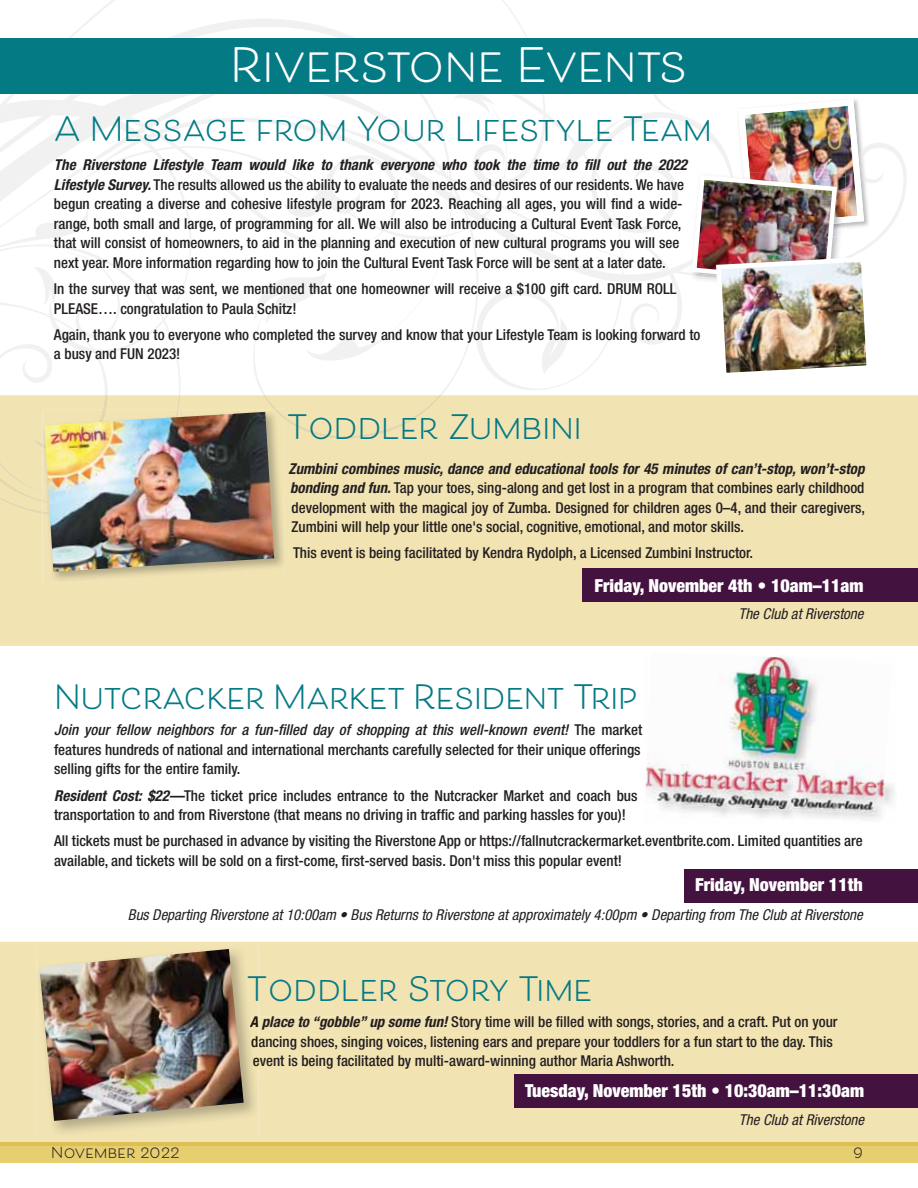
<style>
.page{position:relative;width:918px;height:1188px;background:#fff}
.page>*{position:absolute;margin:0;border:0;box-sizing:border-box;transform-origin:0 0}
.t1{font:700 46.5px "Beloved Sans Basic";color:#fff}
.t2{font:700 33px "Beloved Sans Basic";letter-spacing:-.005em;color:#037a84}
.t3{font:900 condensed 18px "Helvetica Neue";color:#fff}
.t4{font:500 condensed 15px/19.5px "Helvetica Neue";color:#231f20}
.t5{font:italic condensed 15px "Helvetica Neue";color:#231f20}
.t6{font:700 15px "Beloved Sans Basic";letter-spacing:.02em;color:#231f20}
.s1{font-weight:700;font-style:italic}
.s2{font-style:italic}
.s3{font-weight:700;font-style:italic;color:#1c1708}
.s4{color:#1c1708}
</style>
<div class="page">
<svg style="left:254px;top:282px;width:227px;height:113px"></svg>
<svg style="left:0;top:187px;width:452px;height:154px"></svg>
<svg style="left:0;top:0;width:541px;height:187px"></svg>
<svg style="left:77px;top:105px;width:434px;height:103px"></svg>
<svg style="left:454px;top:93px;width:41px;height:19px"></svg>
<svg style="left:94px;top:112px;width:447px;height:170px"></svg>
<svg style="left:264px;top:114px;width:643px;height:161px"></svg>
<div style="left:0;top:1142px;width:918px;height:21px;background:#e7ce6f"></div>
<div style="left:0;top:38px;width:918px;height:55px;background:#037a84"></div>
<div style="left:0;top:395px;width:918px;height:251px;background:#f2e3b3"></div>
<svg style="left:0;top:208px;width:182px;height:306px"></svg>
<img style="left:42px;top:410px;width:243px;height:172px">
<img style="left:42px;top:410px;width:64px;height:42px">
<svg style="left:263px;top:395px;width:179px;height:44px;background:#f1e2b3"></svg>
<img style="left:44px;top:412px;width:230px;height:160px">
<div style="left:582px;top:568px;width:336px;height:34px;background:#43123e"></div>
<div style="left:0;top:942px;width:918px;height:200px;background:#f2e3b3"></div>
<hr style="left:0;top:1142px;width:918px;height:4px;background:#ddbf57">
<svg style="left:259px;top:1016px;width:190px;height:14px;background:#f2e3b4"></svg>
<div style="left:259px;top:1036px;width:574px;height:13px;background:#f2e3b3"></div>
<div style="left:259px;top:1055px;width:415px;height:14px;background:#f2e3b3"></div>
<div style="left:259px;top:976px;width:332px;height:26px;background:#f2e3b3"></div>
<div style="left:685px;top:869px;width:233px;height:33px;background:#43123e"></div>
<img style="left:645px;top:654px;width:247px;height:160px">
<div style="left:514px;top:1074px;width:404px;height:33px;background:#43123e"></div>
<img style="left:36px;top:946px;width:223px;height:190px">
<img style="left:249px;top:1016px;width:10px;height:14px">
<svg style="left:252px;top:1036px;width:7px;height:13px"></svg>
<img style="left:253px;top:1055px;width:6px;height:14px">
<img style="left:248px;top:976px;width:11px;height:26px">
<img style="left:39px;top:949px;width:205px;height:172px">
<img style="left:541px;top:93px;width:333px;height:287px">
<h1 class="t1" style="left:230px;top:39px;width:459px">Riverstone Events</h1>
<h2 class="t2" style="left:54px;top:111px;width:660px">A Message from Your Lifestyle Team</h2>
<p class="t4" style="left:54px;top:157px;width:638px"><span class="s1">The Riverstone Lifestyle Team would like to thank everyone who took the time to fill out the 2022<br>Lifestyle Survey.</span>The results allowed us the ability to evaluate the needs and desires of our residents. We have begun creating a diverse and cohesive lifestyle program for 2023. Reaching all ages, you will find a wide&shy;range, both small and large, of programming for all. We will also be introducing a Cultural Event Task Force, that will consist of homeowners, to aid in the planning and execution of new cultural programs you will see next year. More information regarding how to join the Cultural Event Task Force will be sent at a later date.</p>
<p class="t4" style="left:54px;top:281px;width:624px">In the survey that was sent, we mentioned that one homeowner will receive a $100 gift card. DRUM ROLL<br>PLEASE…. congratulation to Paula Schitz!</p>
<p class="t4" style="left:54px;top:327px;width:648px">Again, thank you to everyone who completed the survey and know that your Lifestyle Team is looking forward to a busy and FUN 2023!</p>
<h2 class="t2" style="left:287px;top:408px;width:296px">Toddler Zumbini</h2>
<p class="t4" style="left:289px;top:460px;width:580px"><span class="s1">Zumbini combines music, dance and educational tools for 45 minutes of can’t-stop, won’t-stop bonding and fun.</span>Tap your toes, sing-along and get lost in a program that combines early childhood development with the magical joy of Zumba. Designed for children ages 0–4, and their caregivers, Zumbini will help your little one's social, cognitive, emotional, and motor skills.</p>
<p class="t4" style="left:293px;top:545px;width:462px">This event is being facilitated by Kendra Rydolph, a Licensed Zumbini Instructor.</p>
<p class="t3" style="left:595px;top:579px;width:270px">Friday, November 4th • 10am–11am</p>
<p class="t5" style="left:738px;top:609px;width:127px">The Club at Riverstone</p>
<h2 class="t2" style="left:54px;top:678px;width:585px">Nutcracker Market Resident Trip</h2>
<p class="t4" style="left:54px;top:722px;width:590px;text-align:justify"><span class="s2">Join your fellow neighbors for a fun-filled day of shopping at this well-known event!</span> T h e m a r k e t features hundreds of national and international merchants carefully selected for their unique offerings selling gifts for the entire family.</p>
<p class="t4" style="left:54px;top:787px;width:585px"><span class="s1">Resident Cost: $22—</span>The ticket price includes entrance to the Nutcracker Market and coach bus transportation to and from Riverstone (that means no driving in traffic and parking hassles for you)!</p>
<p class="t4" style="left:54px;top:833px;width:810px">All tickets must be purchased in advance by visiting the Riverstone App or https://fallnutcrackermarket.eventbrite.com. Limited quantities are available, and tickets will be sold on a first-come, first-served basis. Don't miss this popular event!</p>
<p class="t3" style="left:695px;top:878px;width:169px">Friday, November 11th</p>
<p class="t5" style="left:128px;top:910px;width:736px">Bus Departing Riverstone at 10:00am • Bus Returns to Riverstone at approximately 4:00pm • Departing from The Club at Riverstone</p>
<h2 class="t2" style="left:247px;top:971px;width:347px">Toddler Story Time</h2>
<p class="t4" style="left:250px;top:1014px;width:589px"><span class="s3">A</span> <span class="s1">place to “gobble”up some fun!</span>Story time will be filled with songs, stories, and a craft. Put on your <span class="s4">d</span>ancing shoes, singing voices, listening ears and prepare your toddlers for a fun start to the day. This <span class="s4">e</span>vent is being facilitated by multi-award-winning author Maria Ashworth.</p>
<p class="t3" style="left:525px;top:1085px;width:340px">Tuesday, November 15th • 10:30am–11:30am</p>
<p class="t5" style="left:739px;top:1114px;width:127px">The Club at Riverstone</p>
<p class="t6" style="left:51px;top:1144px;width:130px">November 2022</p>
<p class="t6" style="left:854px;top:1144px;width:10px">9</p>
</div>
